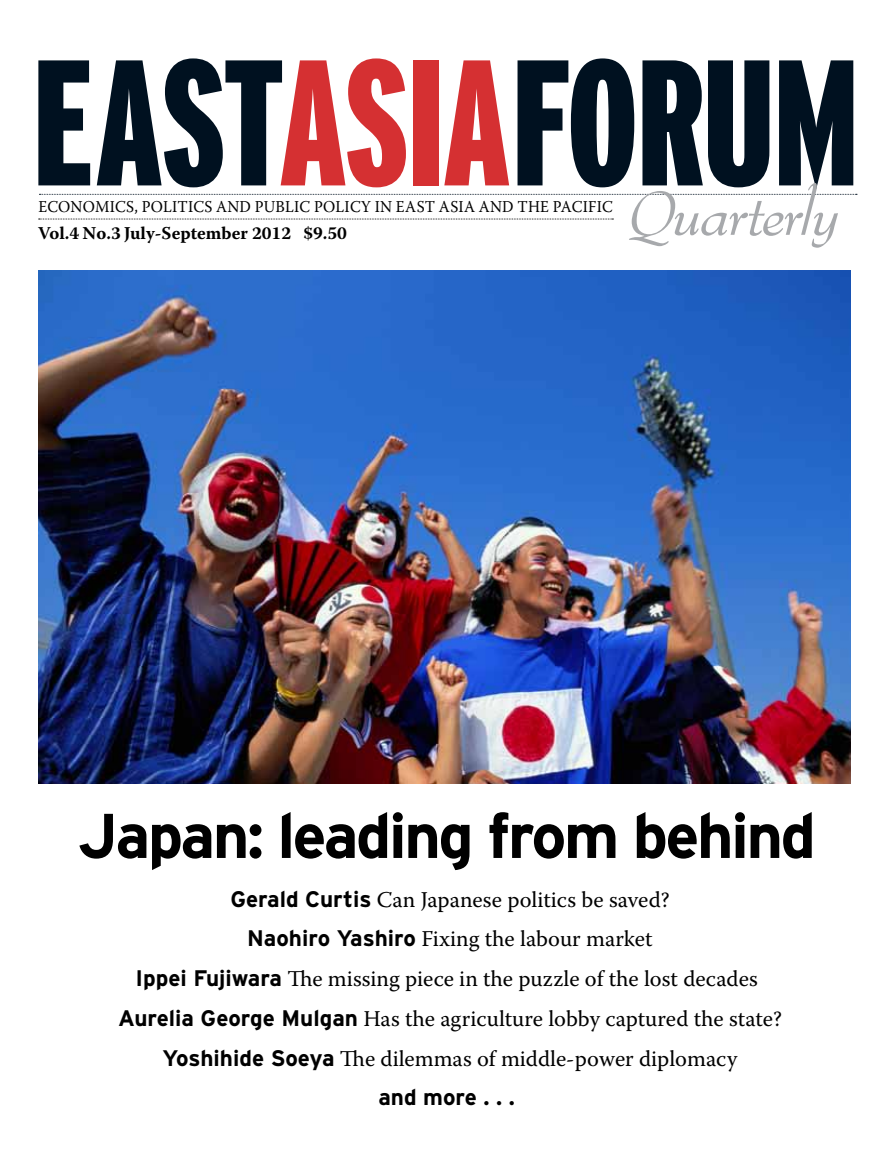
<style>
.page{position:relative;width:893px;height:1170px;background:#fff}
.page>*{position:absolute;margin:0;border:0;box-sizing:border-box;transform-origin:0 0}
.t1{font:900 extra-condensed 178.5px "Interstate";letter-spacing:-.01em;color:#001120}
.t2{font:italic 66px "Bernhard Mod SBOP";letter-spacing:-.04em;color:#a7a9ac}
.t3{font:700 63px "Interstate";letter-spacing:-.04em;color:#000}
.t4{font:22.5px/39.8px "Warnock Pro";color:#000;text-align:center}
.t5{font:700 22.5px "Interstate";color:#000}
.t6{font:700 18px "Warnock Pro";color:#000}
.t7{font:16.5px "Warnock Pro";letter-spacing:.015em;color:#000;scale:.94 1}
.s1{color:#d53032}
.s2{font-family:"Interstate";font-weight:700}
</style>
<div class="page">
<svg style="left:39px;top:219px;width:574px;height:1px"></svg>
<svg style="left:39px;top:194px;width:818px;height:1px"></svg>
<img style="left:38px;top:270px;width:812px;height:513px">
<h1 class="t1" style="left:33px;top:14px;width:828px">EAST<span class="s1">ASIA</span>FORUM</h1>
<h2 class="t2" style="left:627px;top:181px;width:214px">Quarterly</h2>
<p class="t7" style="left:38px;top:197px;width:609px">Economics, Politics and Public Policy in East Asia and the Pacific</p>
<p class="t6" style="left:38px;top:222px;width:310px">Vol.4 No.3 July-September 2012 $9.50</p>
<h3 class="t3" style="left:77px;top:800px;width:740px">Japan: leading from behind</h3>
<p class="t4" style="left:118px;top:878px;width:665px"><span class="s2">Gerald Curtis</span> Can Japanese politics be saved?<br><span class="s2">Naohiro Yashiro</span> Fixing the labour market<br><span class="s2">Ippei Fujiwara</span> The missing piece in the puzzle of the lost decades <span class="s2">Aurelia George Mulgan</span> Has the agriculture lobby captured the state?<br><span class="s2">Yoshihide Soeya</span> The dilemmas of middle-power diplomacy</p>
<p class="t5" style="left:378px;top:1084px;width:138px">and more . . .</p>
</div>
